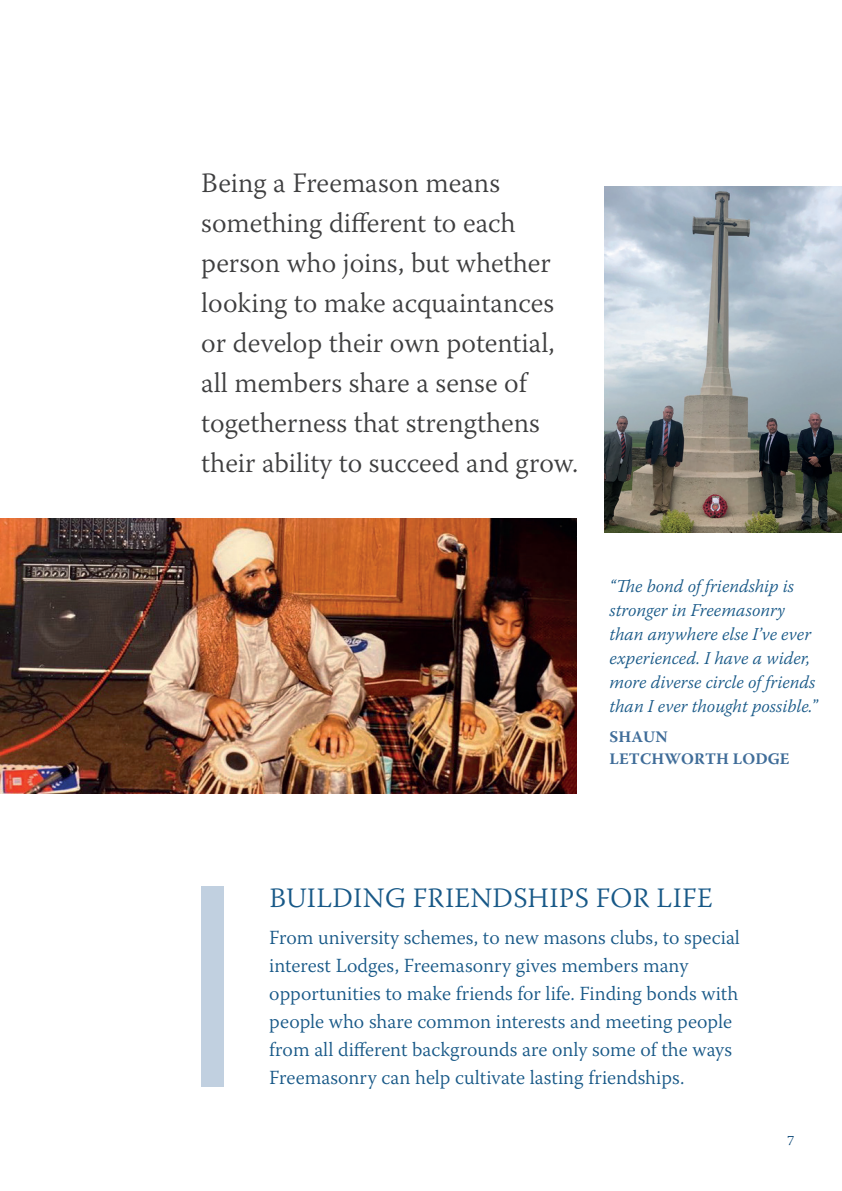
<style>
.page{position:relative;width:842px;height:1191px;background:#fff}
.page>*{position:absolute;margin:0;border:0;box-sizing:border-box;transform-origin:0 0}
.t1{font:300 28px/40px "Warnock Pro";color:#3e3e3f}
.t2{font:300 28px "Warnock Pro";letter-spacing:.015em;color:#175887}
.t3{font:300 20px/28px "Warnock Pro";color:#175887}
.t4{font:italic 300 18px/24px "Warnock Pro";color:#175887}
.t5{font:700 16px/22px "Warnock Pro";letter-spacing:.01em;color:#406d99}
.t6{font:300 14px "Warnock Pro";color:#004071}
.s1{font-style:normal}
</style>
<div class="page">
<img style="left:0;top:519px;width:576px;height:274px">
<div style="left:201px;top:886px;width:23px;height:200px;background:#c1d0e0"></div>
<img style="left:605px;top:186px;width:237px;height:346px">
<p class="t1" style="left:201px;top:162px;width:378px">Being a Freemason means something different to each person who joins, but whether looking to make acquaintances or develop their own potential, all members share a sense of togetherness that strengthens their ability to succeed and grow.</p>
<p class="t4" style="left:609px;top:574px;width:211px">“The bond of friendship is stronger in Freemasonry than anywhere else I’ve ever experienced. I have a wider, more diverse circle of friends than I ever thought possible.<span class="s1">”</span></p>
<p class="t5" style="left:609px;top:725px;width:182px">SHAUN<br>LETCHWORTH LODGE</p>
<p class="t2" style="left:269px;top:881px;width:445px">BUILDING FRIENDSHIPS FOR LIFE</p>
<p class="t3" style="left:269px;top:923px;width:472px">From university schemes, to new masons clubs, to special interest Lodges, Freemasonry gives members many opportunities to make friends for life. Finding bonds with people who share common interests and meeting people from all different backgrounds are only some of the ways Freemasonry can help cultivate lasting friendships.</p>
<p class="t6" style="left:787px;top:1132px;width:8px">7</p>
</div>
